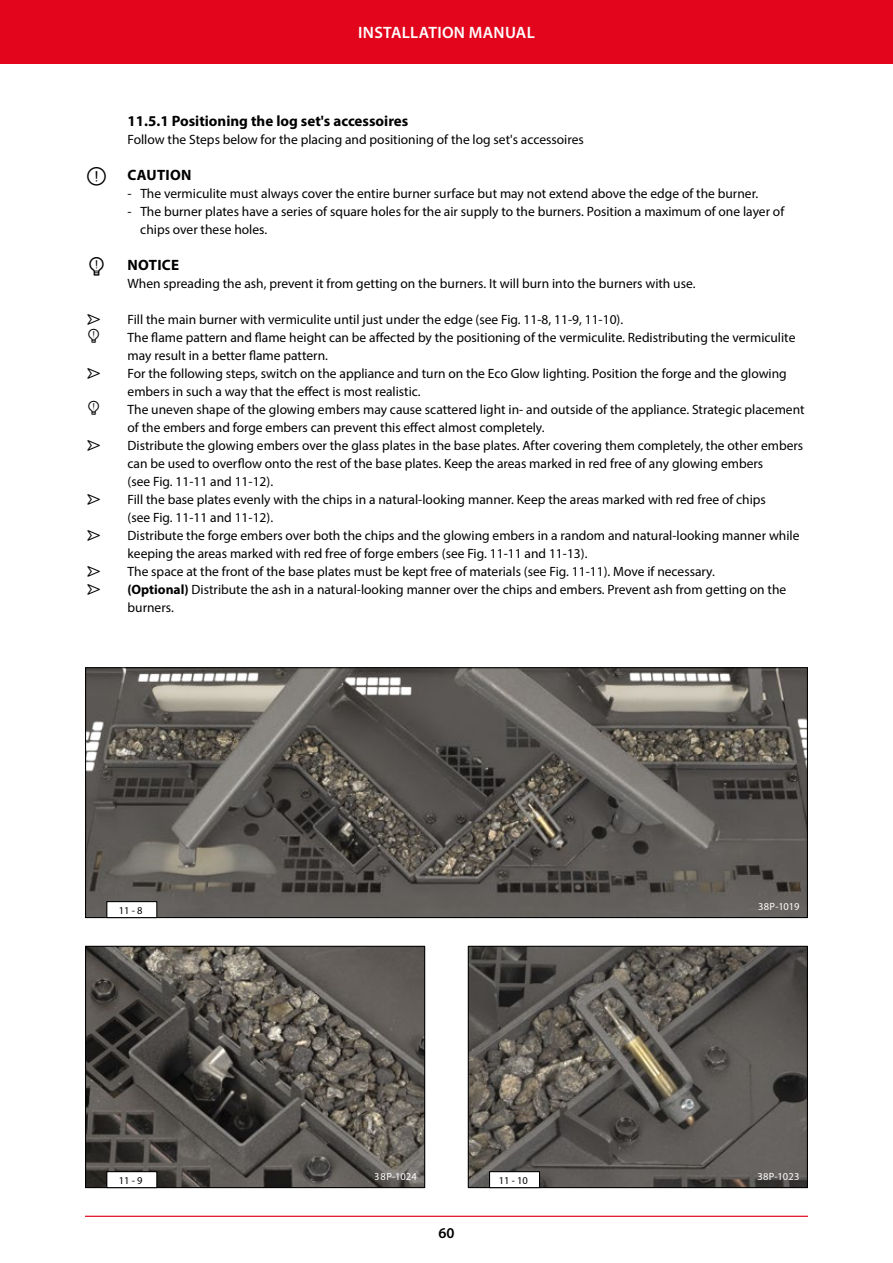
<style>
.page{position:relative;width:893px;height:1263px;background:#fff}
.page>*{position:absolute;margin:0;border:0;box-sizing:border-box;transform-origin:0 0}
.t1{font:600 16.5px "Myriad Pro";letter-spacing:.02em;color:#fff}
.Danger_Warning_Caution_Notice{font:700 15px "Myriad Pro";color:#000}
.Danger_Warning_Caution_Notice-2{font:700 15px "Myriad Pro";letter-spacing:.02em;color:#000}
.t2{font:600 15px "Myriad Pro";color:#000}
.Platte_tekst_-_Icoon{font:13.5px/18px "Myriad Pro";color:#000}
.Platte_tekst_met_Icoon_Bullits{font:13.5px/18px "Myriad Pro";color:#000}
.Platte_tekst{font:13.5px "Myriad Pro";color:#000}
.t3{font:10.5px "Myriad Pro";letter-spacing:.005em;color:#fff}
.t4{font:10.5px "Myriad Pro";color:#000}
.s1{font-weight:700}
</style>
<div class="page">
<div style="left:0;top:0;width:893px;height:64px;background:#e3051b"></div>
<hr style="left:85px;top:1216px;width:723px;height:1px;background:#e3051b">
<img style="left:87px;top:669px;width:719px;height:247px">
<div style="left:85px;top:667px;width:723px;height:251px;border:1px solid #000"></div>
<div style="left:107px;top:902px;width:50px;height:15px;background:#fff"></div>
<div style="left:106px;top:901px;width:51px;height:17px;border:1px solid #000"></div>
<img style="left:87px;top:948px;width:336px;height:238px">
<div style="left:85px;top:946px;width:340px;height:242px;border:1px solid #000"></div>
<div style="left:107px;top:1172px;width:50px;height:15px;background:#fff"></div>
<div style="left:106px;top:1171px;width:51px;height:17px;border:1px solid #000"></div>
<img style="left:470px;top:948px;width:336px;height:238px">
<div style="left:468px;top:946px;width:340px;height:242px;border:1px solid #000"></div>
<div style="left:490px;top:1172px;width:49px;height:15px;background:#fff"></div>
<div style="left:489px;top:1171px;width:51px;height:17px;border:1px solid #000"></div>
<p class="t1" style="left:358px;top:22px;width:178px">INSTALLATION MANUAL</p>
<p class="Danger_Warning_Caution_Notice" style="left:128px;top:111px;width:282px">11.5.1 Positioning the log set's accessoires</p>
<p class="Platte_tekst" style="left:128px;top:131px;width:458px">Follow the Steps below for the placing and positioning of the log set's accessoires</p>
<p class="Danger_Warning_Caution_Notice-2" style="left:128px;top:165px;width:66px">CAUTION</p>
<p class="Platte_tekst_met_Icoon_Bullits" style="left:128px;top:184px;width:632px">- The vermiculite must always cover the entire burner surface but may not extend above the edge of the burner.</p>
<p class="Platte_tekst_met_Icoon_Bullits" style="left:140px;top:202px;width:645px;text-indent:-13px">- The burner plates have a series of square holes for the air supply to the burners. Position a maximum of one layer of chips over these holes.</p>
<p class="Danger_Warning_Caution_Notice" style="left:128px;top:255px;width:53px">NOTICE</p>
<p class="Platte_tekst" style="left:128px;top:275px;width:569px">When spreading the ash, prevent it from getting on the burners. It will burn into the burners with use.</p>
<p class="Platte_tekst_-_Icoon" style="left:128px;top:310px;width:497px">Fill the main burner with vermiculite until just under the edge (see Fig. 11-8, 11-9, 11-10).</p>
<p class="Platte_tekst_-_Icoon" style="left:128px;top:328px;width:669px">The flame pattern and flame height can be affected by the positioning of the vermiculite. Redistributing the vermiculite may result in a better flame pattern.</p>
<p class="Platte_tekst_-_Icoon" style="left:128px;top:364px;width:661px">For the following steps, switch on the appliance and turn on the Eco Glow lighting. Position the forge and the glowing embers in such a way that the effect is most realistic.</p>
<p class="Platte_tekst_-_Icoon" style="left:128px;top:400px;width:679px">The uneven shape of the glowing embers may cause scattered light in- and outside of the appliance. Strategic placement of the embers and forge embers can prevent this effect almost completely.</p>
<p class="Platte_tekst_-_Icoon" style="left:128px;top:436px;width:677px">Distribute the glowing embers over the glass plates in the base plates. After covering them completely, the other embers can be used to overflow onto the rest of the base plates. Keep the areas marked in red free of any glowing embers<br>(see Fig. 11-11 and 11-12).</p>
<p class="Platte_tekst_-_Icoon" style="left:128px;top:490px;width:640px">Fill the base plates evenly with the chips in a natural-looking manner. Keep the areas marked with red free of chips (see Fig. 11-11 and 11-12).</p>
<p class="Platte_tekst_-_Icoon" style="left:128px;top:526px;width:673px">Distribute the forge embers over both the chips and the glowing embers in a random and natural-looking manner while keeping the areas marked with red free of forge embers (see Fig. 11-11 and 11-13).</p>
<p class="Platte_tekst_-_Icoon" style="left:128px;top:562px;width:589px">The space at the front of the base plates must be kept free of materials (see Fig. 11-11). Move if necessary.</p>
<p class="Platte_tekst_-_Icoon" style="left:128px;top:580px;width:660px"><span class="s1">(Optional)</span> Distribute the ash in a natural-looking manner over the chips and embers. Prevent ash from getting on the burners.</p>
<p class="t4" style="left:119px;top:903px;width:25px">11 - 8</p>
<p class="t4" style="left:119px;top:1173px;width:25px">11 - 9</p>
<p class="t3" style="left:375px;top:1170px;width:43px">38P-1024</p>
<p class="t2" style="left:438px;top:1224px;width:18px">60</p>
<p class="t4" style="left:499px;top:1173px;width:31px">11 - 10</p>
<p class="t3" style="left:758px;top:899px;width:43px">38P-1019</p>
<p class="t3" style="left:757px;top:1170px;width:44px">38P-1023</p>
</div>
